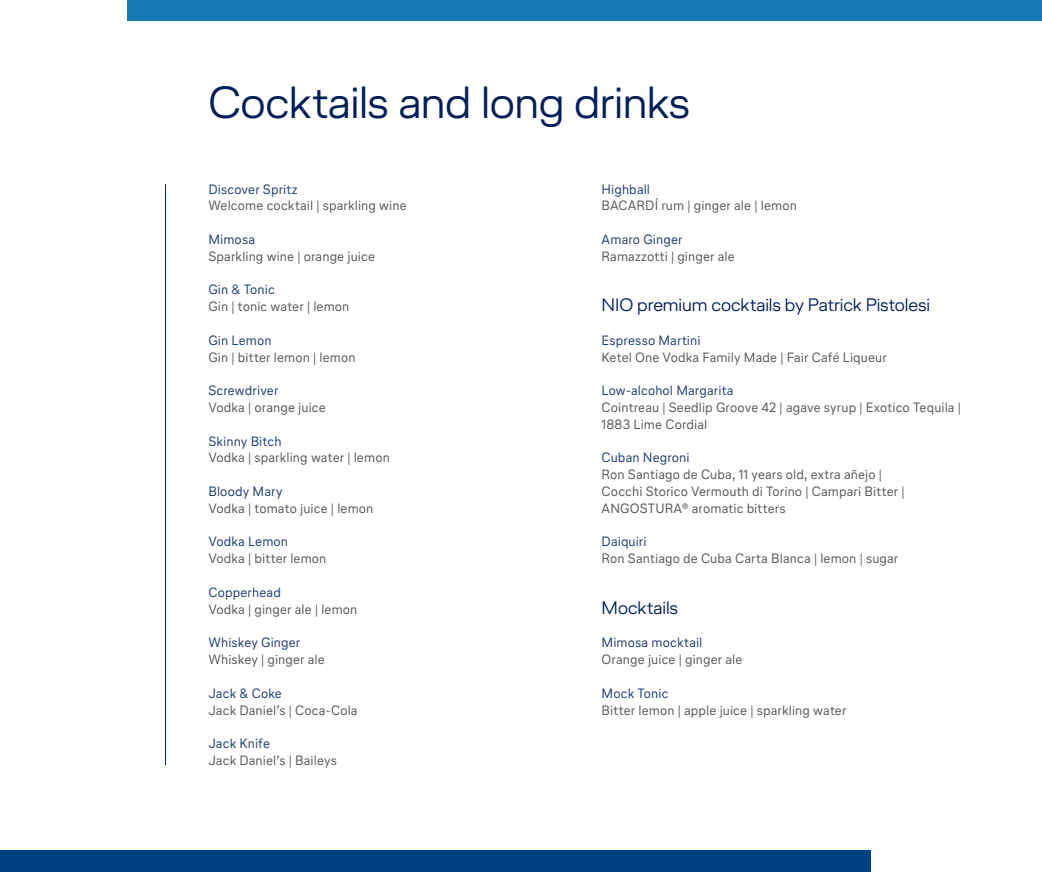
<style>
.page{position:relative;width:1042px;height:872px;background:#fff}
.page>*{position:absolute;margin:0;border:0;box-sizing:border-box;transform-origin:0 0}
.t1{font:300 45px "Lufthansa Head";letter-spacing:-.01em;color:#001f56}
.t2{font:300 18px "Lufthansa Head";letter-spacing:-.005em;color:#001f56}
.t3{font:13.5px/16.8px "Lufthansa Text";letter-spacing:.01em;color:#57585a}
.t4{font:13.5px "Lufthansa Text";letter-spacing:.01em;color:#203e6f}
</style>
<div class="page">
<div style="left:127px;top:0;width:914px;height:21px;background:#1578b2"></div>
<div style="left:0;top:850px;width:871px;height:22px;background:#00417f"></div>
<hr style="left:165px;top:184px;width:1px;height:581px;background:#001f56">
<h1 class="t1" style="left:208px;top:71px;width:483px">Cocktails and long drinks</h1>
<p class="t4" style="left:208px;top:180px;width:91px">Discover Spritz</p>
<p class="t3" style="left:208px;top:197px;width:200px">Welcome cocktail | sparkling wine</p>
<p class="t4" style="left:208px;top:230px;width:48px">Mimosa</p>
<p class="t3" style="left:208px;top:247px;width:168px">Sparkling wine | orange juice</p>
<p class="t4" style="left:208px;top:280px;width:68px">Gin &amp; Tonic</p>
<p class="t3" style="left:208px;top:298px;width:142px">Gin | tonic water | lemon</p>
<p class="t4" style="left:208px;top:331px;width:65px">Gin Lemon</p>
<p class="t3" style="left:208px;top:348px;width:149px">Gin | bitter lemon | lemon</p>
<p class="t4" style="left:208px;top:381px;width:71px">Screwdriver</p>
<p class="t3" style="left:208px;top:398px;width:119px">Vodka | orange juice</p>
<p class="t4" style="left:208px;top:432px;width:75px">Skinny Bitch</p>
<p class="t3" style="left:208px;top:449px;width:183px">Vodka | sparkling water | lemon</p>
<p class="t4" style="left:208px;top:482px;width:76px">Bloody Mary</p>
<p class="t3" style="left:208px;top:499px;width:166px">Vodka | tomato juice | lemon</p>
<p class="t4" style="left:208px;top:532px;width:81px">Vodka Lemon</p>
<p class="t3" style="left:208px;top:550px;width:119px">Vodka | bitter lemon</p>
<p class="t4" style="left:208px;top:583px;width:74px">Copperhead</p>
<p class="t3" style="left:208px;top:600px;width:150px">Vodka | ginger ale | lemon</p>
<p class="t4" style="left:208px;top:633px;width:93px">Whiskey Ginger</p>
<p class="t3" style="left:208px;top:650px;width:118px">Whiskey | ginger ale</p>
<p class="t4" style="left:208px;top:684px;width:75px">Jack &amp; Coke</p>
<p class="t3" style="left:208px;top:701px;width:151px">Jack Daniel’s | Coca-Cola</p>
<p class="t4" style="left:208px;top:734px;width:63px">Jack Knife</p>
<p class="t3" style="left:208px;top:751px;width:130px">Jack Daniel’s | Baileys</p>
<p class="t4" style="left:601px;top:180px;width:50px">Highball</p>
<p class="t3" style="left:601px;top:197px;width:197px">BACARDÍ rum | ginger ale | lemon</p>
<p class="t4" style="left:601px;top:230px;width:82px">Amaro Ginger</p>
<p class="t3" style="left:601px;top:247px;width:135px">Ramazzotti | ginger ale</p>
<h2 class="t2" style="left:601px;top:293px;width:330px">NIO premium cocktails by Patrick Pistolesi</h2>
<p class="t4" style="left:601px;top:331px;width:100px">Espresso Martini</p>
<p class="t3" style="left:601px;top:348px;width:286px">Ketel One Vodka Family Made | Fair Café Liqueur</p>
<p class="t4" style="left:601px;top:381px;width:133px">Low-alcohol Margarita</p>
<p class="t3" style="left:601px;top:398px;width:361px">Cointreau | Seedlip Groove 42 | agave syrup | Exotico Tequila |<br>1883 Lime Cordial</p>
<p class="t4" style="left:601px;top:448px;width:90px">Cuban Negroni</p>
<p class="t3" style="left:601px;top:466px;width:304px">Ron Santiago de Cuba, 11 years old, extra añejo |<br>Cocchi Storico Vermouth di Torino | Campari Bitter |<br>ANGOSTURA® aromatic bitters</p>
<p class="t4" style="left:601px;top:532px;width:47px">Daiquiri</p>
<p class="t3" style="left:601px;top:550px;width:298px">Ron Santiago de Cuba Carta Blanca | lemon | sugar</p>
<h2 class="t2" style="left:601px;top:595px;width:78px">Mocktails</h2>
<p class="t4" style="left:601px;top:633px;width:102px">Mimosa mocktail</p>
<p class="t3" style="left:601px;top:650px;width:142px">Orange juice | ginger ale</p>
<p class="t4" style="left:601px;top:684px;width:68px">Mock Tonic</p>
<p class="t3" style="left:601px;top:701px;width:246px">Bitter lemon | apple juice | sparkling water</p>
</div>
